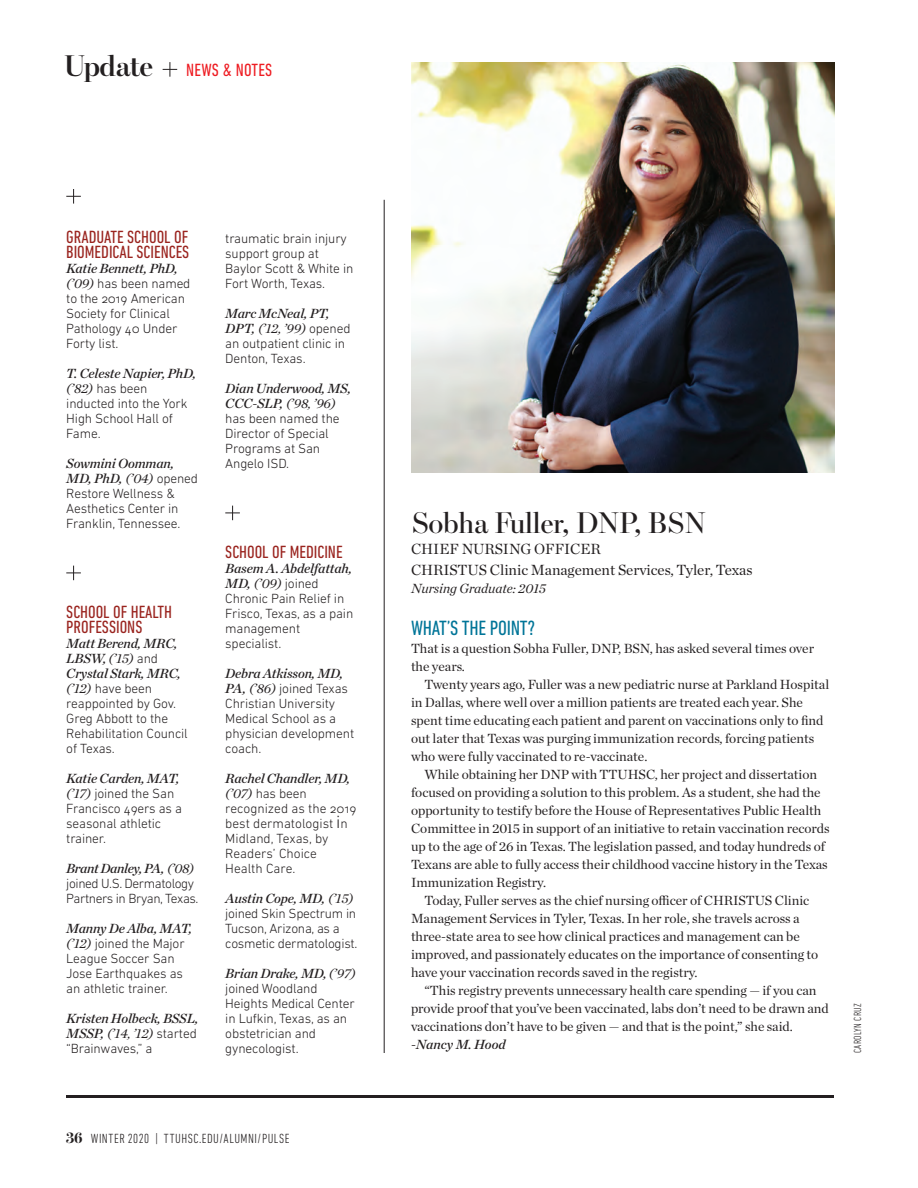
<style>
.page{position:relative;width:918px;height:1188px;background:#fff}
.page>*{position:absolute;margin:0;border:0;box-sizing:border-box;transform-origin:0 0}
.t1{font:30px "Escrow Banner";letter-spacing:-.01em;color:#231f20}
.t2{font:condensed 21px "DIN Next LT Pro";letter-spacing:-.01em;color:#007598}
.t3{font:condensed 18px/15px "DIN Next LT Pro";color:#9a241f}
.t4{font:condensed 18px "DIN Next LT Pro";letter-spacing:.01em;color:#ee1d23}
.t5{font:15px/21px "Chronicle Deck";color:#231f20}
.t6{font:13.5px/18px "Chronicle Deck";color:#231f20}
.t7{font:300 13.5px/15px "DIN Next LT Pro";letter-spacing:-.01em;color:#231f20}
.t8{font:italic 13.5px/15px "Chronicle Deck Semi";letter-spacing:-.01em;color:#231f20}
.t9{font:italic 13.5px "Chronicle Deck";color:#231f20}
.t10{font:300 13.5px/15px "DIN Next LT Pro";letter-spacing:-.03em;color:#231f20}
.t11{font:300 condensed 13.5px "DIN Next LT Pro";letter-spacing:.035em;color:#231f20}
.t12{font:300 condensed 10.5px "DIN Next LT Pro";letter-spacing:.03em;color:#231f20}
.s1{font-family:"Escrow Banner";font-weight:600;font-stretch:normal;font-size:30px;color:#231f20}
.s2{font-family:"Chronicle Deck";font-weight:400;font-style:italic}
.s3{font-family:"Chronicle Deck"}
.s4{font-family:"DIN Next LT Pro";font-weight:300;font-style:normal}
.s5{font-family:"Chronicle Deck Semi"}
.s6{font-family:"Chronicle Deck Semi";font-weight:400;font-style:italic}
.s7{font-size:18px}
.s8{font-family:"Escrow Banner";font-weight:700;font-stretch:normal;font-size:15px}
</style>
<div class="page">
<hr style="left:66px;top:1095px;width:768px;height:3px;background:#231f20">
<svg style="left:163px;top:62px;width:14px;height:15px"></svg>
<img style="left:411px;top:62px;width:423px;height:411px">
<svg style="left:225px;top:506px;width:15px;height:14px"></svg>
<svg style="left:66px;top:189px;width:15px;height:15px"></svg>
<svg style="left:66px;top:566px;width:15px;height:14px"></svg>
<hr style="left:384px;top:200px;width:1px;height:853px;background:#231f20">
<h3 class="t4" style="left:64px;top:59px;width:210px"><span class="s1">Update</span> NEWS &amp; NOTES</h3>
<h3 class="t3" style="left:66px;top:229px;width:125px">GRADUATE SCHOOL OF<br>BIOMEDICAL SCIENCES</h3>
<p class="t8" style="left:66px;top:260px;width:113px">Katie Bennett, PhD,</p>
<p class="t7" style="left:66px;top:276px;width:126px"><span class="s2">(’09)</span> has been named to the 2019 American<br>Society for Clinical<br>Pathology 40 Under<br>Forty list.</p>
<p class="t8" style="left:66px;top:365px;width:131px">T. Celeste Napier, PhD,</p>
<p class="t7" style="left:66px;top:381px;width:123px"><span class="s2">(’82)</span> has been inducted into the York<br>High School Hall of<br>Fame.</p>
<p class="t8" style="left:66px;top:455px;width:133px">Sowmini Oomman,<br>MD, PhD, <span class="s3">(’04)</span> <span class="s4">opened</span></p>
<p class="t7" style="left:66px;top:486px;width:116px">Restore Wellness &amp;<br>Aesthetics Center in<br>Franklin, Tennessee.</p>
<h3 class="t3" style="left:66px;top:604px;width:107px">SCHOOL OF HEALTH<br>PROFESSIONS</h3>
<p class="t8" style="left:66px;top:635px;width:116px">Matt Berend, MRC,<br>LBSW, <span class="s3">(’15)</span> <span class="s4">and<br></span>Crystal Stark, MRC,</p>
<p class="t7" style="left:66px;top:681px;width:123px"><span class="s2">(’12)</span> have been reappointed by Gov.<br>Greg Abbott to the<br>Rehabilitation Council of Texas.</p>
<p class="t8" style="left:66px;top:770px;width:115px">Katie Carden, MAT,</p>
<p class="t7" style="left:66px;top:786px;width:117px"><span class="s2">(’17)</span> joined the San<br>Francisco 49ers as a seasonal athletic trainer.</p>
<p class="t8" style="left:66px;top:860px;width:129px">Brant Danley, PA, <span class="s3">(’08)</span></p>
<p class="t10" style="left:66px;top:876px;width:134px">joined U.S. Dermatology<br>Partners in Bryan, Texas.</p>
<p class="t8" style="left:66px;top:920px;width:127px">Manny De Alba, MAT,</p>
<p class="t7" style="left:66px;top:936px;width:120px"><span class="s2">(’12)</span> joined the Major<br>League Soccer San<br>Jose Earthquakes as an athletic trainer.</p>
<p class="t8" style="left:66px;top:1010px;width:134px">Kristen Holbeck, BSSL,</p>
<p class="t9" style="left:66px;top:1023px;width:132px"><span class="s5">MSSP,</span> (’14, ’12) <span class="s4">started</span></p>
<p class="t7" style="left:66px;top:1041px;width:88px">“Brainwaves,” a</p>
<p class="t7" style="left:225px;top:231px;width:130px">traumatic brain injury support group at<br>Baylor Scott &amp; White in<br>Fort Worth, Texas.</p>
<p class="t8" style="left:225px;top:305px;width:106px">Marc McNeal, PT,</p>
<p class="t9" style="left:225px;top:318px;width:127px"><span class="s5">DPT,</span> (’12, ’99) <span class="s4">opened</span></p>
<p class="t7" style="left:225px;top:336px;width:121px">an outpatient clinic in<br>Denton, Texas.</p>
<p class="t8" style="left:225px;top:380px;width:127px">Dian Underwood, MS,</p>
<p class="t9" style="left:225px;top:393px;width:112px"><span class="s5">CCC-SLP,</span> (’98, ’96)</p>
<p class="t7" style="left:225px;top:411px;width:116px">has been named the<br>Director of Special<br>Programs at San<br>Angelo ISD.</p>
<h3 class="t3" style="left:225px;top:544px;width:119px">SCHOOL OF MEDICINE</h3>
<p class="t8" style="left:225px;top:560px;width:128px">Basem A. Abdelfattah,</p>
<p class="t7" style="left:225px;top:576px;width:130px"><span class="s6">MD,</span> <span class="s2">(’09)</span> joined<br>Chronic Pain Relief in<br>Frisco, Texas, as a pain management specialist.</p>
<p class="t8" style="left:225px;top:665px;width:119px">Debra Atkisson, MD,</p>
<p class="t7" style="left:225px;top:681px;width:131px"><span class="s6">PA,</span> <span class="s2">(’86)</span> joined Texas<br>Christian University<br>Medical School as a physician development coach.</p>
<p class="t8" style="left:225px;top:770px;width:126px">Rachel Chandler, MD,</p>
<p class="t7" style="left:225px;top:786px;width:133px"><span class="s2">(’07)</span> has been recognized as the 2019 best dermatologist <span class="s7">i</span>n<br>Midland, Texas, by<br>Readers’ Choice<br>Health Care.</p>
<p class="t8" style="left:225px;top:890px;width:130px">Austin Cope, MD, <span class="s3">(’15)</span></p>
<p class="t7" style="left:225px;top:906px;width:134px">joined Skin Spectrum in<br>Tucson, Arizona, as a cosmetic dermatologist.</p>
<p class="t8" style="left:225px;top:965px;width:132px">Brian Drake, MD, <span class="s3">(’97)</span></p>
<p class="t7" style="left:225px;top:981px;width:131px">joined Woodland<br>Heights Medical Center in Lufkin, Texas, as an obstetrician and gynecologist.</p>
<p class="t11" style="left:66px;top:1131px;width:225px"><span class="s8">36</span> WINTER 2020 | TTUHSC.EDU/ALUMNI/PULSE</p>
<h1 class="t1" style="left:411px;top:505px;width:297px">Sobha Fuller, DNP, BSN</h1>
<p class="t5" style="left:411px;top:537px;width:343px">CHIEF NURSING OFFICER<br>CHRISTUS Clinic Management Services, Tyler, Texas</p>
<p class="t9" style="left:411px;top:578px;width:137px">Nursing Graduate: 2015</p>
<h2 class="t2" style="left:411px;top:616px;width:126px">WHAT’S THE POINT?</h2>
<p class="t6" style="left:411px;top:638px;width:405px">That is a question Sobha Fuller, DNP, BSN, has asked several times over the years.</p>
<p class="t6" style="left:411px;top:674px;width:420px;text-indent:14px">Twenty years ago, Fuller was a new pediatric nurse at Parkland Hospital in Dallas, where well over a million patients are treated each year. She spent time educating each patient and parent on vaccinations only to find out later that Texas was purging immunization records, forcing patients who were fully vaccinated to re-vaccinate.</p>
<p class="t6" style="left:424px;top:764px;width:394px">While obtaining her DNP with TTUHSC, her project and dissertation</p>
<p class="t6" style="left:411px;top:782px;width:411px">focused on providing a solution to this problem. As a student, she had the</p>
<p class="t6" style="left:411px;top:800px;width:412px">opportunity to testify before the House of Representatives Public Health</p>
<p class="t6" style="left:411px;top:818px;width:420px">Committee in 2015 in support of an initiative to retain vaccination records</p>
<p class="t6" style="left:411px;top:836px;width:416px">up to the age of 26 in Texas. The legislation passed, and today hundreds of</p>
<p class="t6" style="left:411px;top:854px;width:418px">Texans are able to fully access their childhood vaccine history in the Texas</p>
<p class="t6" style="left:411px;top:872px;width:137px">Immunization Registry.</p>
<p class="t6" style="left:424px;top:890px;width:386px">Today, Fuller serves as the chief nursing officer of CHRISTUS Clinic</p>
<p class="t6" style="left:411px;top:908px;width:390px">Management Services in Tyler, Texas. In her role, she travels across a</p>
<p class="t6" style="left:411px;top:926px;width:390px">three-state area to see how clinical practices and management can be</p>
<p class="t6" style="left:411px;top:944px;width:409px">improved, and passionately educates on the importance of consenting to</p>
<p class="t6" style="left:411px;top:962px;width:288px">have your vaccination records saved in the registry.</p>
<p class="t6" style="left:424px;top:980px;width:394px">“This registry prevents unnecessary health care spending — if you can</p>
<p class="t6" style="left:411px;top:998px;width:419px">provide proof that you’ve been vaccinated, labs don’t need to be drawn and</p>
<p class="t6" style="left:411px;top:1016px;width:383px">vaccinations don’t have to be given — and that is the point,” she said.</p>
<p class="t8" style="left:411px;top:1036px;width:96px">-Nancy M. Hood</p>
<p class="t12" style="left:851px;top:1053px;width:51px;rotate:-90deg">CAROLYN CRUZ</p>
</div>
